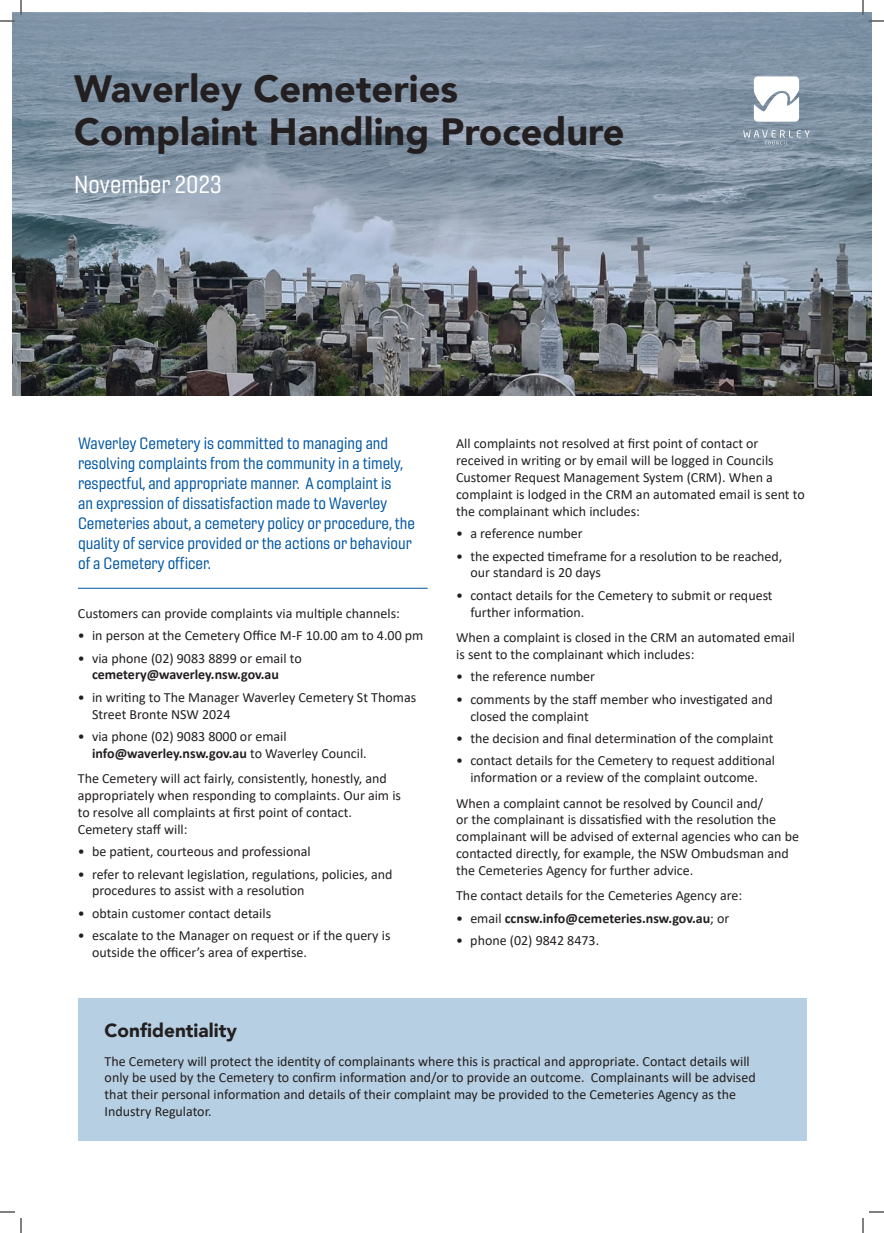
<style>
.page{position:relative;width:884px;height:1233px;background:#fff}
.page>*{position:absolute;margin:0;border:0;box-sizing:border-box;transform-origin:0 0}
.t1{font:900 38px/42.2px "Avenir";color:#231f20}
.t2{font:24px "Gineso Nor Reg";color:#fff}
.t3{font:900 19px "Avenir";color:#231f20}
.t4{font:16px/20px "Gineso Nor Reg";color:#0156a3}
.t5{font:14px/16.8px "Calibri";color:#231f20}
.t6{font:700 14px "Calibri";color:#231f20}
.s1{font-weight:700}
.s2{font-weight:400}
</style>
<div class="page">
<img style="left:12px;top:12px;width:859px;height:383px">
<svg style="left:12px;top:13px;width:859px;height:197px;background:#8294a6"></svg>
<hr style="left:78px;top:588px;width:350px;height:1px;background:#0156a3">
<div style="left:78px;top:998px;width:728px;height:143px;background:#b6cfe2"></div>
<svg style="left:754px;top:76px;width:45px;height:46px"></svg>
<svg style="left:743px;top:130px;width:67px;height:14px"></svg>
<svg style="left:0;top:1211px;width:15px;height:1px"></svg>
<svg style="left:869px;top:1211px;width:15px;height:1px"></svg>
<svg style="left:0;top:0;width:22px;height:22px"></svg>
<svg style="left:20px;top:1218px;width:2px;height:15px"></svg>
<svg style="left:862px;top:0;width:22px;height:22px"></svg>
<svg style="left:862px;top:1218px;width:2px;height:15px"></svg>
<h1 class="t1" style="left:74px;top:67px;width:552px">Waverley Cemeteries<br>Complaint Handling Procedure</h1>
<h2 class="t2" style="left:74px;top:169px;width:149px">November 2023</h2>
<p class="t4" style="left:78px;top:434px;width:338px">Waverley Cemetery is committed to managing and resolving complaints from the community in a timely, respectful, and appropriate manner. A complaint is<br>an expression of dissatisfaction made to Waverley Cemeteries about, a cemetery policy or procedure, the quality of service provided or the actions or behaviour of a Cemetery officer.</p>
<p class="t5" style="left:78px;top:604px;width:324px">Customers can provide complaints via multiple channels:</p>
<p class="t5" style="left:78px;top:626px;width:347px">• in person at the Cemetery Office M-F 10.00 am to 4.00 pm</p>
<p class="t5" style="left:78px;top:649px;width:225px">• via phone (02) 9083 8899 or email to</p>
<p class="t6" style="left:92px;top:665px;width:188px">cemetery@waverley.nsw.gov.au</p>
<p class="t5" style="left:92px;top:688px;width:326px;text-indent:-14px">• in writing to The Manager Waverley Cemetery St Thomas<br>Street Bronte NSW 2024</p>
<p class="t5" style="left:92px;top:727px;width:276px;text-indent:-14px">• via phone (02) 9083 8000 or email <span class="s1">info@waverley.nsw.gov.au</span> to Waverley Council.</p>
<p class="t5" style="left:78px;top:770px;width:325px">The Cemetery will act fairly, consistently, honestly, and appropriately when responding to complaints. Our aim is to resolve all complaints at first point of contact.<br>Cemetery staff will:</p>
<p class="t5" style="left:78px;top:842px;width:234px">• be patient, courteous and professional</p>
<p class="t5" style="left:92px;top:865px;width:302px;text-indent:-14px">• refer to relevant legislation, regulations, policies, and procedures to assist with a resolution</p>
<p class="t5" style="left:78px;top:904px;width:195px">• obtain customer contact details</p>
<p class="t5" style="left:92px;top:927px;width:300px;text-indent:-14px">• escalate to the Manager on request or if the query is outside the officer’s area of expertise.</p>
<p class="t5" style="left:456px;top:435px;width:350px">All complaints not resolved at first point of contact or received in writing or by email will be logged in Councils Customer Request Management System (CRM). When a complaint is lodged in the CRM an automated email is sent to the complainant which includes:</p>
<p class="t5" style="left:456px;top:524px;width:128px">• a reference number</p>
<p class="t5" style="left:470px;top:547px;width:314px;text-indent:-14px">• the expected timeframe for a resolution to be reached, our standard is 20 days</p>
<p class="t5" style="left:470px;top:586px;width:304px;text-indent:-14px">• contact details for the Cemetery to submit or request further information.</p>
<p class="t5" style="left:456px;top:628px;width:340px">When a complaint is closed in the CRM an automated email is sent to the complainant which includes:</p>
<p class="t5" style="left:456px;top:668px;width:140px">• the reference number</p>
<p class="t5" style="left:470px;top:690px;width:304px;text-indent:-14px">• comments by the staff member who investigated and closed the complaint</p>
<p class="t5" style="left:456px;top:729px;width:319px">• the decision and final determination of the complaint</p>
<p class="t5" style="left:456px;top:752px;width:320px;text-align:center">• contact details for the Cemetery to request additional information or a review of the complaint outcome.</p>
<p class="t5" style="left:456px;top:794px;width:344px">When a complaint cannot be resolved by Council and/<br>or the complainant is dissatisfied with the resolution the complainant will be advised of external agencies who can be contacted directly, for example, the NSW Ombudsman and the Cemeteries Agency for further advice.</p>
<p class="t5" style="left:456px;top:886px;width:287px">The contact details for the Cemeteries Agency are:</p>
<p class="t6" style="left:456px;top:908px;width:275px"><span class="s2">• email</span> ccnsw.info@cemeteries.nsw.gov.au<span class="s2">; or</span></p>
<p class="t5" style="left:456px;top:931px;width:145px">• phone (02) 9842 8473.</p>
<h3 class="t3" style="left:105px;top:1014px;width:134px">Confidentiality</h3>
<p class="t5" style="left:105px;top:1052px;width:653px">The Cemetery will protect the identity of complainants where this is practical and appropriate. Contact details will only be used by the Cemetery to confirm information and/or to provide an outcome. Complainants will be advised that their personal information and details of their complaint may be provided to the Cemeteries Agency as the Industry Regulator.</p>
</div>
